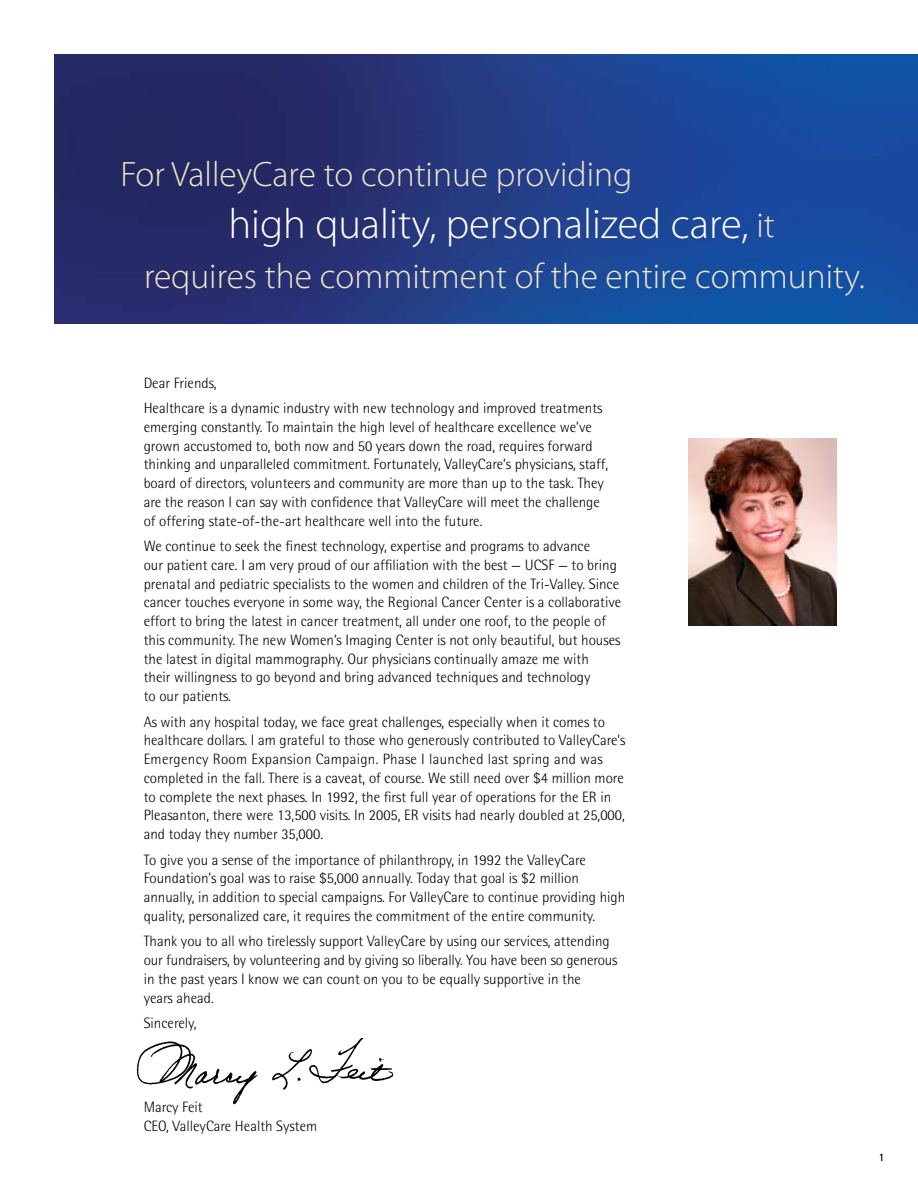
<style>
.page{position:relative;width:918px;height:1188px;background:#fff}
.page>*{position:absolute;margin:0;border:0;box-sizing:border-box;transform-origin:0 0}
.t1{font:300 42.6px "Myriad Pro";color:#fff}
.t2{font:300 35.4px "Myriad Pro";color:#efe7cc}
.t3{font:300 15px/18.8px "Rotis Semi Sans";color:#000}
.t4{font:10.5px "Interstate";color:#000}
.s1{font-size:35.4px;color:#efe7cc}
</style>
<div class="page">
<img style="left:136px;top:1039px;width:258px;height:66px">
<img style="left:54px;top:54px;width:864px;height:270px">
<img style="left:689px;top:439px;width:147px;height:186px">
<h2 class="t2" style="left:120px;top:153px;width:514px">For ValleyCare to continue providing</h2>
<h1 class="t1" style="left:228px;top:199px;width:548px">high quality, personalized care, <span class="s1">it</span></h1>
<h2 class="t2" style="left:144px;top:255px;width:722px">requires the commitment of the entire community.</h2>
<p class="t3" style="left:144px;top:370px;width:460px;line-height:25.5px">Dear Friends,<br>Healthcare is a dynamic industry with new technology and improved treatments</p>
<p class="t3" style="left:144px;top:418px;width:466px">emerging constantly. To maintain the high level of healthcare excellence we’ve grown accustomed to, both now and 50 years down the road, requires forward thinking and unparalleled commitment. Fortunately, ValleyCare’s physicians, staff, board of directors, volunteers and community are more than up to the task. They are the reason I can say with confidence that ValleyCare will meet the challenge of offering state-of-the-art healthcare well into the future.</p>
<p class="t3" style="left:144px;top:537px;width:479px">We continue to seek the finest technology, expertise and programs to advance<br>our patient care. I am very proud of our affiliation with the best — UCSF — to bring prenatal and pediatric specialists to the women and children of the Tri-Valley. Since cancer touches everyone in some way, the Regional Cancer Center is a collaborative effort to bring the latest in cancer treatment, all under one roof, to the people of this community. The new Women’s Imaging Center is not only beautiful, but houses the latest in digital mammography. Our physicians continually amaze me with<br>their willingness to go beyond and bring advanced techniques and technology<br>to our patients.</p>
<p class="t3" style="left:144px;top:712px;width:483px">As with any hospital today, we face great challenges, especially when it comes to healthcare dollars. I am grateful to those who generously contributed to ValleyCare’s Emergency Room Expansion Campaign. Phase I launched last spring and was completed in the fall. There is a caveat, of course. We still need over $4 million more to complete the next phases. In 1992, the first full year of operations for the ER in Pleasanton, there were 13,500 visits. In 2005, ER visits had nearly doubled at 25,000, and today they number 35,000.</p>
<p class="t3" style="left:144px;top:850px;width:483px">To give you a sense of the importance of philanthropy, in 1992 the ValleyCare Foundation’s goal was to raise $5,000 annually. Today that goal is $2 million annually, in addition to special campaigns. For ValleyCare to continue providing high quality, personalized care, it requires the commitment of the entire community.</p>
<p class="t3" style="left:144px;top:932px;width:475px">Thank you to all who tirelessly support ValleyCare by using our services, attending our fundraisers, by volunteering and by giving so liberally. You have been so generous in the past years I know we can count on you to be equally supportive in the<br>years ahead.</p>
<p class="t3" style="left:144px;top:1014px;width:54px">Sincerely,</p>
<p class="t3" style="left:144px;top:1098px;width:175px">Marcy Feit<br>CEO, ValleyCare Health System</p>
<p class="t4" style="left:880px;top:1152px;width:5px">1</p>
</div>
